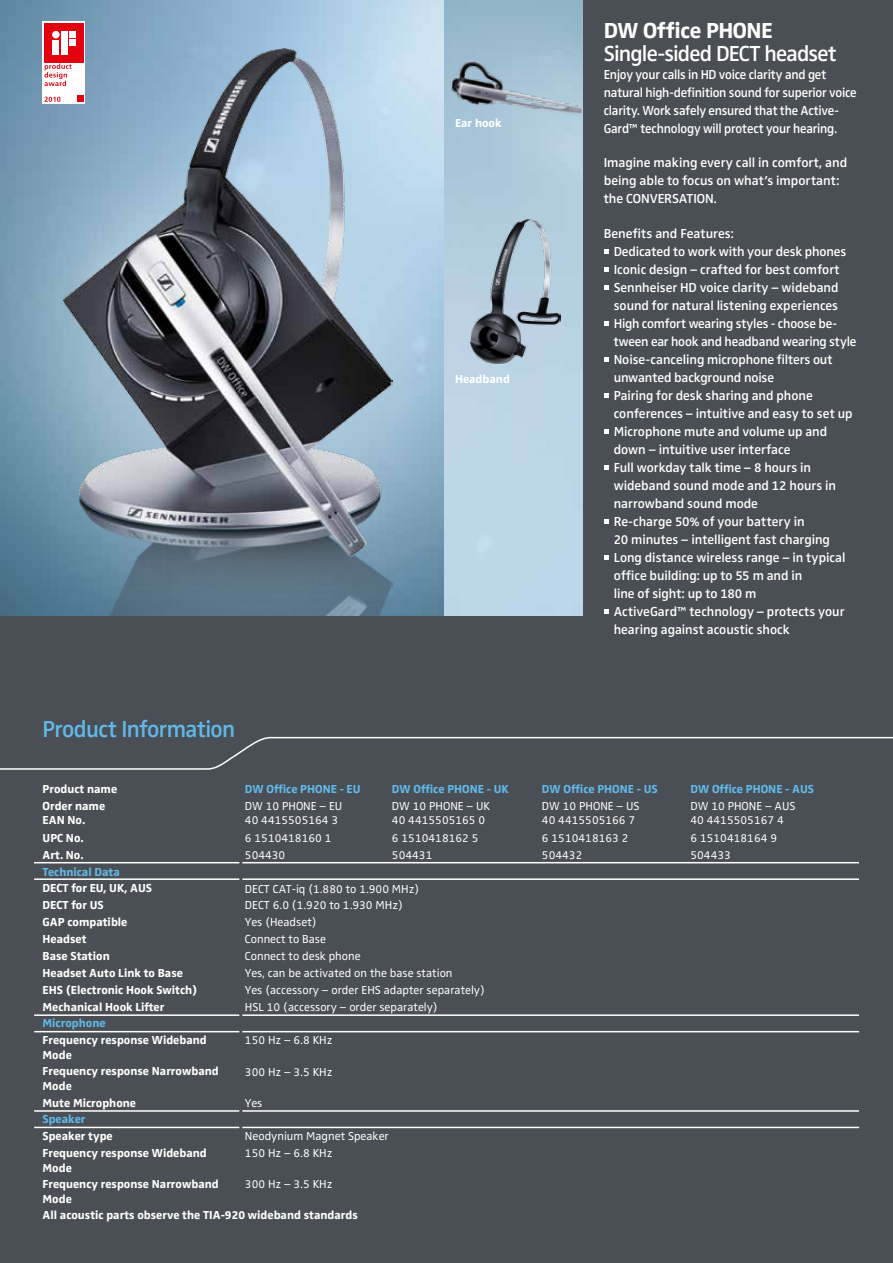
<style>
.page{position:relative;width:893px;height:1263px;background:#494f54}
.page>*{position:absolute;margin:0;border:0;box-sizing:border-box;transform-origin:0 0}
.t1{font:600 24px "Sennheiser";letter-spacing:-.025em;color:#62b9e9;scale:.96 1}
.t2{font:600 22.5px "Sennheiser";letter-spacing:-.035em;color:#fff}
.t3{font:700 22.5px "Sennheiser";letter-spacing:-.01em;color:#fff}
.t4{font:600 13.5px/18px "Sennheiser";letter-spacing:-.005em;color:#fff}
.t5{font:600 13.5px/18px "Sennheiser";letter-spacing:-.005em;color:#fff;scale:.95 1}
.t6{font:12px "Sennheiser";color:#fff}
.t7{font:700 12px/14.4px "Sennheiser";color:#fff}
.t8{font:700 12px "Sennheiser";color:#62b9e9}
</style>
<div class="page">
<img style="left:0;top:0;width:444px;height:616px">
<img style="left:444px;top:0;width:139px;height:616px">
<img style="left:470px;top:219px;width:90px;height:145px">
<img style="left:450px;top:59px;width:133px;height:60px">
<div style="left:43px;top:21px;width:42px;height:82px;background:#fff"></div>
<svg style="left:44px;top:64px;width:20px;height:22px"></svg>
<svg style="left:45px;top:97px;width:16px;height:5px"></svg>
<div style="left:44px;top:23px;width:40px;height:39px;background:#e3000f"></div>
<div style="left:53px;top:40px;width:6px;height:14px;background:#fff"></div>
<div style="left:52px;top:31px;width:8px;height:7px;background:#fff;border-radius:50%"></div>
<div style="left:69px;top:31px;width:7px;height:7px;background:#fff"></div>
<div style="left:61px;top:31px;width:6px;height:23px;background:#fff"></div>
<div style="left:69px;top:40px;width:7px;height:6px;background:#fff"></div>
<img style="left:64px;top:49px;width:328px;height:567px">
<hr style="left:34px;top:878px;width:825px;height:2px;background:#fff">
<hr style="left:34px;top:1031px;width:825px;height:1px;background:#fff">
<hr style="left:34px;top:1127px;width:825px;height:1px;background:#fff">
<hr style="left:34px;top:862px;width:825px;height:1px;background:#fff">
<hr style="left:34px;top:1014px;width:825px;height:2px;background:#fff">
<hr style="left:34px;top:1110px;width:825px;height:2px;background:#fff">
<svg style="left:0;top:736px;width:893px;height:34px"></svg>
<hr style="left:239px;top:762px;width:3px;height:379px;background:#494f54">
<svg style="left:604px;top:249px;width:4px;height:5px"></svg>
<svg style="left:604px;top:267px;width:4px;height:5px"></svg>
<svg style="left:604px;top:285px;width:4px;height:5px"></svg>
<svg style="left:604px;top:321px;width:4px;height:5px"></svg>
<svg style="left:604px;top:357px;width:4px;height:5px"></svg>
<svg style="left:604px;top:393px;width:4px;height:5px"></svg>
<svg style="left:604px;top:429px;width:4px;height:5px"></svg>
<svg style="left:604px;top:465px;width:4px;height:5px"></svg>
<svg style="left:604px;top:519px;width:4px;height:5px"></svg>
<svg style="left:604px;top:555px;width:4px;height:5px"></svg>
<svg style="left:604px;top:609px;width:4px;height:5px"></svg>
<h1 class="t1" style="left:42px;top:715px;width:202px">Product Information</h1>
<p class="t7" style="left:455px;top:115px;width:48px">Ear hook</p>
<p class="t7" style="left:455px;top:372px;width:56px">Headband</p>
<h2 class="t3" style="left:604px;top:18px;width:129px">DW Office Phone</h2>
<h2 class="t2" style="left:604px;top:40px;width:234px">Single-sided DECT headset</h2>
<p class="t5" style="left:604px;top:65px;width:268px">Enjoy your calls in HD voice clarity and get natural high-definition sound for superior voice clarity. Work safely ensured that the Active-Gard™ technology will protect your hearing.</p>
<p class="t4" style="left:604px;top:154px;width:245px">Imagine making every call in comfort, and being able to focus on what’s important: the conversatio</p>
<p class="t4" style="left:705px;top:190px;width:13px">n.</p>
<p class="t4" style="left:614px;top:224px;width:244px;text-indent:-10px">Benefits and Features:<br>Dedicated to work with your desk phones Iconic design – crafted for best comfort Sennheiser HD voice clarity – wideband sound for natural listening experiences<br>H igh comfort wearing styles - choose be&shy;tween ear hook and headband wearing style Noise-canceling microphone filters out unwanted background noise<br>Pairing for desk sharing and phone conferences – intuitive and easy to set up Microphone mute and volume up and down – intuitive user interface<br>Full workday talk time – 8 hours in wideband sound mode and 12 hours in narrowband sound mode<br>Re-charge 50% of your battery in<br>20 minutes – intelligent fast charging Long distance wireless range – in typical office building: up to 55 m and in<br>line of sight: up to 180 m<br>ActiveGard™ technology – protects your hearing against acoustic shock</p>
<p class="t7" style="left:43px;top:782px;width:76px">Product name</p>
<p class="t8" style="left:245px;top:782px;width:117px">DW Office PHONE - EU</p>
<p class="t8" style="left:392px;top:782px;width:118px">DW Office PHONE - UK</p>
<p class="t8" style="left:542px;top:782px;width:117px">DW Office PHONE - US</p>
<p class="t8" style="left:690px;top:782px;width:125px">DW Office PHONE - AUS</p>
<p class="t7" style="left:43px;top:798px;width:64px">Order name<br>EAN No.</p>
<p class="t6" style="left:245px;top:799px;width:99px">DW 10 PHONE – EU</p>
<p class="t6" style="left:392px;top:799px;width:100px">DW 10 PHONE – UK</p>
<p class="t6" style="left:542px;top:799px;width:99px">DW 10 PHONE – US</p>
<p class="t6" style="left:690px;top:799px;width:107px">DW 10 PHONE – AUS</p>
<p class="t6" style="left:245px;top:813px;width:95px">40 4415505164 3</p>
<p class="t6" style="left:392px;top:813px;width:95px">40 4415505165 0</p>
<p class="t6" style="left:542px;top:813px;width:95px">40 4415505166 7</p>
<p class="t6" style="left:690px;top:813px;width:95px">40 4415505167 4</p>
<p class="t7" style="left:43px;top:830px;width:43px">UPC No.</p>
<p class="t6" style="left:245px;top:831px;width:88px">6 1510418160 1</p>
<p class="t6" style="left:392px;top:831px;width:88px">6 1510418162 5</p>
<p class="t6" style="left:542px;top:831px;width:88px">6 1510418163 2</p>
<p class="t6" style="left:690px;top:831px;width:88px">6 1510418164 9</p>
<p class="t7" style="left:43px;top:847px;width:43px">Art. No.</p>
<p class="t6" style="left:245px;top:848px;width:42px">504430</p>
<p class="t6" style="left:392px;top:848px;width:42px">504431</p>
<p class="t6" style="left:542px;top:848px;width:42px">504432</p>
<p class="t6" style="left:690px;top:848px;width:42px">504433</p>
<p class="t8" style="left:43px;top:864px;width:79px">Technical Data</p>
<p class="t7" style="left:43px;top:881px;width:111px">DECT for EU, UK, AUS</p>
<p class="t6" style="left:245px;top:882px;width:176px">DECT CAT-iq (1.880 to 1.900 MHz)</p>
<p class="t7" style="left:43px;top:898px;width:63px">DECT for US</p>
<p class="t6" style="left:245px;top:898px;width:159px">DECT 6.0 (1.920 to 1.930 MHz)</p>
<p class="t7" style="left:43px;top:915px;width:86px">GAP compatible</p>
<p class="t6" style="left:245px;top:915px;width:73px">Yes (Headset)</p>
<p class="t7" style="left:43px;top:932px;width:46px">Headset</p>
<p class="t6" style="left:245px;top:932px;width:83px">Connect to Base</p>
<p class="t7" style="left:43px;top:949px;width:69px">Base Station</p>
<p class="t6" style="left:245px;top:949px;width:117px">Connect to desk phone</p>
<p class="t7" style="left:43px;top:965px;width:142px">Headset Auto Link to Base</p>
<p class="t6" style="left:245px;top:966px;width:209px">Yes, can be activated on the base station</p>
<p class="t7" style="left:43px;top:982px;width:157px">EHS (Electronic Hook Switch)</p>
<p class="t6" style="left:245px;top:983px;width:241px">Yes (accessory – order EHS adapter separately)</p>
<p class="t7" style="left:43px;top:999px;width:123px">Mechanical Hook Lifter</p>
<p class="t6" style="left:245px;top:1000px;width:194px">HSL 10 (accessory – order separately)</p>
<p class="t8" style="left:43px;top:1016px;width:65px">Microphone</p>
<p class="t7" style="left:43px;top:1033px;width:166px">Frequency response Wideband<br>Mode</p>
<p class="t6" style="left:245px;top:1033px;width:89px">150 Hz – 6.8 KHz</p>
<p class="t7" style="left:43px;top:1064px;width:178px">Frequency response Narrowband<br>Mode</p>
<p class="t6" style="left:245px;top:1065px;width:89px">300 Hz – 3.5 KHz</p>
<p class="t7" style="left:43px;top:1095px;width:95px">Mute Microphone</p>
<p class="t6" style="left:245px;top:1096px;width:19px">Yes</p>
<p class="t8" style="left:43px;top:1112px;width:45px">Speaker</p>
<p class="t7" style="left:43px;top:1129px;width:72px">Speaker type</p>
<p class="t6" style="left:245px;top:1129px;width:145px">Neodynium Magnet Speaker</p>
<p class="t7" style="left:43px;top:1146px;width:166px">Frequency response Wideband<br>Mode</p>
<p class="t6" style="left:245px;top:1146px;width:89px">150 Hz – 6.8 KHz</p>
<p class="t7" style="left:43px;top:1177px;width:178px">Frequency response Narrowband<br>Mode</p>
<p class="t6" style="left:245px;top:1177px;width:89px">300 Hz – 3.5 KHz</p>
<p class="t7" style="left:43px;top:1208px;width:317px">All acoustic parts observe the TIA-920 wideband standards</p>
</div>
